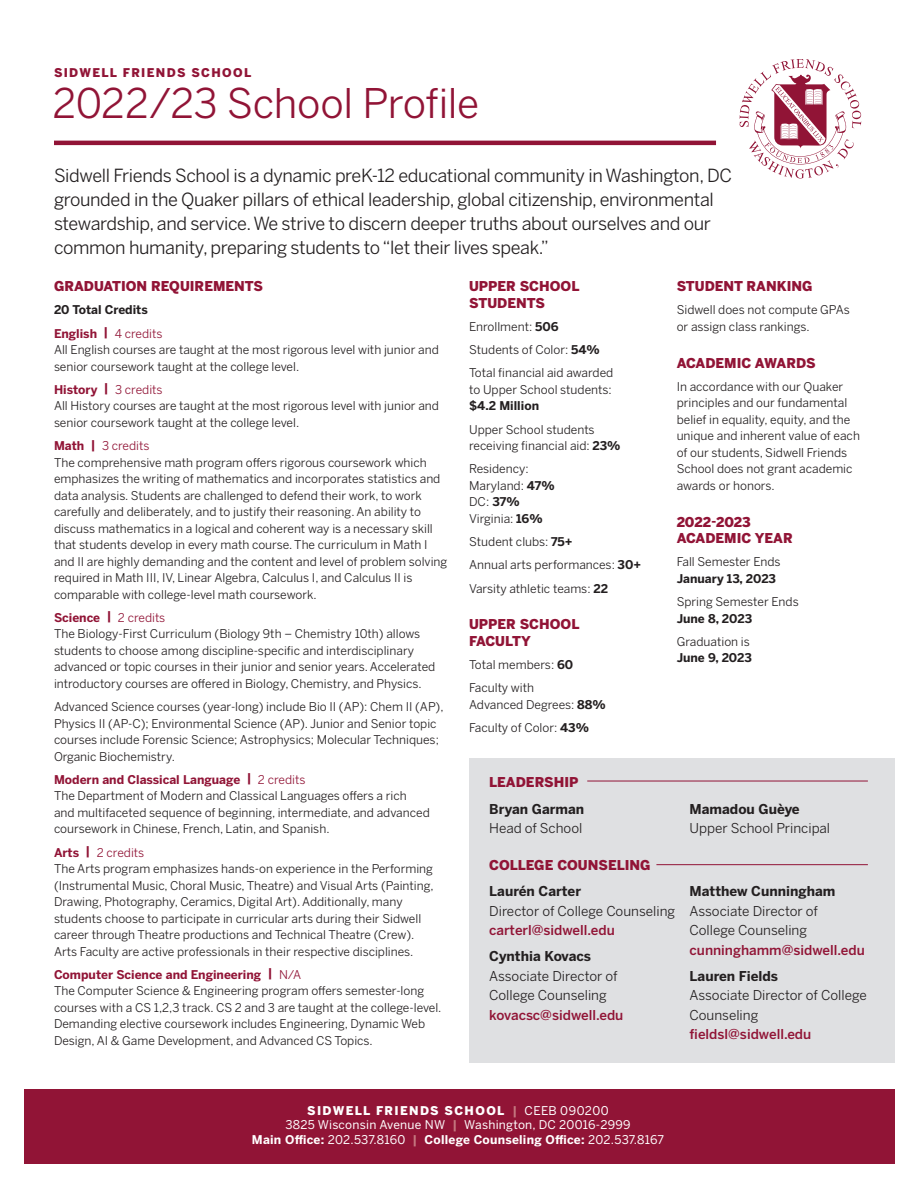
<style>
.page{position:relative;width:918px;height:1188px;background:#fff}
.page>*{position:absolute;margin:0;border:0;box-sizing:border-box;transform-origin:0 0}
.Body_Text{font:40.5px "Benton Sans";letter-spacing:-.01em;color:#911436}
.t1{font:18px/24px "Benton Sans";letter-spacing:-.02em;color:#231f20}
.t2{font:13.5px/19.5px "Benton Sans";color:#231f20}
.Body_Text-2{font:900 13.5px/16.5px "Benton Sans";color:#911436}
.Body_Text-3{font:12px/16.5px "Benton Sans";color:#231f20}
.Body_Text-4{font:700 12px "Benton Sans";color:#911436}
.t3{font:700 12px "Benton Sans";letter-spacing:.02em;color:#fff}
.t4{font:12px "Benton Sans";letter-spacing:.02em;color:#fff}
.t5{font:900 12px "Benton Sans";letter-spacing:.11em;color:#fff}
.Body_Text-5{font:900 12px "Benton Sans";letter-spacing:.11em;color:#911436}
.t6{font:700 12px "Benton Sans";color:#231f20}
.Body_Text-6{font:12px "Benton Sans";color:#911436}
.s1{font-weight:400}
.s2{font-weight:700;color:#911436}
.s3{color:#911436}
.s4{font-weight:700}
.s5{font-weight:500;color:#911436}
.s6{font-weight:700;color:#c57880}
.s7{color:#c57880}
</style>
<div class="page">
<div style="left:469px;top:758px;width:426px;height:304px;background:#dfe0e2"></div>
<div style="left:24px;top:1089px;width:871px;height:75px;background:#911436"></div>
<svg style="left:739px;top:59px;width:122px;height:120px"></svg>
<hr style="left:54px;top:141px;width:662px;height:4px;background:#911436">
<hr style="left:587px;top:781px;width:281px;height:1px;background:#911436">
<hr style="left:656px;top:864px;width:212px;height:1px;background:#911436">
<p class="Body_Text-5" style="left:54px;top:64px;width:199px">SIDWELL FRIENDS SCHOOL</p>
<p class="Body_Text" style="left:52px;top:79px;width:428px">2022/23 School Profile</p>
<p class="t1" style="left:54px;top:164px;width:680px">Sidwell Friends School is a dynamic preK-12 educational community in Washington, DC grounded in the Quaker pillars of ethical leadership, global citizenship, environmental stewardship, and service. We strive to discern deeper truths about ourselves and our common humanity, preparing students to “let their lives speak.”</p>
<p class="Body_Text-2" style="left:54px;top:278px;width:211px">GRADUATION REQUIREMENTS</p>
<p class="t6" style="left:54px;top:302px;width:95px">20 Total Credits</p>
<p class="Body_Text-4" style="left:54px;top:326px;width:110px">English | <span class="s1">4 credits</span></p>
<p class="Body_Text-3" style="left:54px;top:342px;width:386px">All English courses are taught at the most rigorous level with junior and senior coursework taught at the college level.</p>
<p class="Body_Text-4" style="left:54px;top:382px;width:110px">History | <span class="s1">3 credits</span></p>
<p class="Body_Text-3" style="left:54px;top:398px;width:387px">All History courses are taught at the most rigorous level with junior and senior coursework taught at the college level.</p>
<p class="Body_Text-3" style="left:54px;top:438px;width:395px"><span class="s2">Math |</span> <span class="s3">3 credits<br></span>The comprehensive math program offers rigorous coursework which emphasizes the writing of mathematics and incorporates statistics and data analysis. Students are challenged to defend their work, to work carefully and deliberately, and to justify their reasoning. An ability to discuss mathematics in a logical and coherent way is a necessary skill that students develop in every math course. The curriculum in Math I and II are highly demanding and the content and level of problem solving required in Math III, IV, Linear Algebra, Calculus I, and Calculus II is comparable with college-level math coursework.</p>
<p class="Body_Text-4" style="left:54px;top:610px;width:113px">Science | <span class="s1">2 credits</span></p>
<p class="Body_Text-3" style="left:54px;top:626px;width:383px">The Biology-First Curriculum (Biology 9th – Chemistry 10th) allows students to choose among discipline-specific and interdisciplinary advanced or topic courses in their junior and senior years. Accelerated introductory courses are offered in Biology, Chemistry, and Physics.</p>
<p class="Body_Text-3" style="left:54px;top:699px;width:391px">Advanced Science courses (year-long) include Bio II (AP): Chem II (AP), Physics II (AP-C); Environmental Science (AP). Junior and Senior topic courses include Forensic Science; Astrophysics; Molecular Techniques; Organic Biochemistry.</p>
<p class="Body_Text-4" style="left:54px;top:772px;width:253px">Modern and Classical Language | <span class="s1">2 credits</span></p>
<p class="Body_Text-3" style="left:54px;top:788px;width:377px">The Department of Modern and Classical Languages offers a rich and multifaceted sequence of beginning, intermediate, and advanced coursework in Chinese, French, Latin, and Spanish.</p>
<p class="Body_Text-6" style="left:54px;top:845px;width:92px"><span class="s4">Arts |</span> 2 credits</p>
<p class="Body_Text-3" style="left:54px;top:861px;width:381px">The Arts program emphasizes hands-on experience in the Performing (Instrumental Music, Choral Music, Theatre) and Visual Arts (Painting, Drawing, Photography, Ceramics, Digital Art). Additionally, many students choose to participate in curricular arts during their Sidwell career through Theatre productions and Technical Theatre (Crew).<br>Arts Faculty are active professionals in their respective disciplines.</p>
<p class="Body_Text-4" style="left:54px;top:967px;width:249px">Computer Science and Engineering | <span class="s1">N/A</span></p>
<p class="Body_Text-3" style="left:54px;top:983px;width:389px">The Computer Science &amp; Engineering program offers semester-long courses with a CS 1,2,3 track. CS 2 and 3 are taught at the college-level.<br>Demanding elective coursework includes Engineering, Dynamic Web Design, AI &amp; Game Development, and Advanced CS Topics.</p>
<p class="Body_Text-2" style="left:469px;top:278px;width:112px">UPPER SCHOOL<br>STUDENTS</p>
<p class="Body_Text-3" style="left:469px;top:318px;width:91px">Enrollment: <span class="s4">506</span></p>
<p class="Body_Text-3" style="left:469px;top:342px;width:132px">Students of Color: <span class="s4">54%</span></p>
<p class="Body_Text-3" style="left:469px;top:365px;width:146px">Total financial aid awarded to Upper School students: <span class="s4">$4.2 Million</span></p>
<p class="Body_Text-3" style="left:469px;top:421px;width:153px">Upper School students receiving financial aid: <span class="s4">23%</span></p>
<p class="Body_Text-3" style="left:469px;top:461px;width:87px">Residency:<br>Maryland: <span class="s4">47%<br></span>DC: <span class="s4">37%<br></span>Virginia: <span class="s4">16%</span></p>
<p class="Body_Text-3" style="left:469px;top:534px;width:105px">Student clubs: <span class="s4">75+</span></p>
<p class="Body_Text-3" style="left:469px;top:557px;width:174px">Annual arts performances: <span class="s4">30+</span></p>
<p class="Body_Text-3" style="left:469px;top:580px;width:140px">Varsity athletic teams: <span class="s4">22</span></p>
<p class="Body_Text-2" style="left:469px;top:616px;width:112px">UPPER SCHOOL<br>FACULTY</p>
<p class="Body_Text-3" style="left:469px;top:657px;width:106px">Total members: <span class="s4">60</span></p>
<p class="Body_Text-3" style="left:469px;top:680px;width:138px">Faculty with<br>Advanced Degrees: <span class="s4">88%</span></p>
<p class="Body_Text-3" style="left:469px;top:720px;width:121px">Faculty of Color: <span class="s4">43%</span></p>
<p class="Body_Text-2" style="left:677px;top:278px;width:137px">STUDENT RANKING</p>
<p class="Body_Text-3" style="left:677px;top:302px;width:175px">Sidwell does not compute GPAs or assign class rankings.</p>
<p class="Body_Text-2" style="left:677px;top:355px;width:140px">ACADEMIC AWARDS</p>
<p class="Body_Text-3" style="left:677px;top:378px;width:185px">In accordance with our Quaker principles and our fundamental belief in equality, equity, and the unique and inherent value of each of our students, Sidwell Friends<br>School does not grant academic awards or honors.</p>
<p class="Body_Text-2" style="left:677px;top:514px;width:118px">2022-2023<br>ACADEMIC YEAR</p>
<p class="Body_Text-3" style="left:677px;top:554px;width:105px">Fall Semester Ends<br><span class="s4">January 13, 2023</span></p>
<p class="Body_Text-3" style="left:677px;top:594px;width:124px">Spring Semester Ends<br><span class="s4">June 8, 2023</span></p>
<p class="Body_Text-3" style="left:677px;top:633px;width:77px">Graduation is<br><span class="s4">June 9, 2023</span></p>
<p class="Body_Text-2" style="left:489px;top:775px;width:91px">LEADERSHIP</p>
<p class="t2" style="left:489px;top:799px;width:97px"><span class="s4">Bryan Garman<br></span>Head of School</p>
<p class="t2" style="left:690px;top:799px;width:142px"><span class="s4">Mamadou Guèye<br></span>Upper School Principal</p>
<p class="Body_Text-2" style="left:489px;top:857px;width:163px">COLLEGE COUNSELING</p>
<p class="t2" style="left:489px;top:882px;width:187px"><span class="s4">Laurén Carter<br></span>Director of College Counseling <span class="s5">carterl@sidwell.edu</span></p>
<p class="t2" style="left:489px;top:947px;width:136px"><span class="s4">Cynthia Kovacs<br></span>Associate Director of<br>College Counseling <span class="s5">kovacsc@sidwell.edu</span></p>
<p class="t2" style="left:690px;top:882px;width:177px"><span class="s4">Matthew Cunningham<br></span>Associate Director of<br>College Counseling <span class="s5">cunninghamm@sidwell.edu</span></p>
<p class="t2" style="left:690px;top:966px;width:179px"><span class="s4">Lauren Fields<br></span>Associate Director of College<br>Counseling <span class="s5">fieldsl@sidwell.edu</span></p>
<p class="t5" style="left:307px;top:1103px;width:303px">SIDWELL FRIENDS SCHOOL <span class="s6">|</span> <span class="s1">CEEB 090200</span></p>
<p class="t4" style="left:286px;top:1118px;width:347px">3825 Wisconsin Avenue NW <span class="s6">|</span> Washington, DC 20016-2999</p>
<p class="t3" style="left:252px;top:1132px;width:414px">Main Office: <span class="s1">202.537.8160</span> <span class="s7">|</span> College Counseling Office: <span class="s1">202.537.8167</span></p>
</div>
